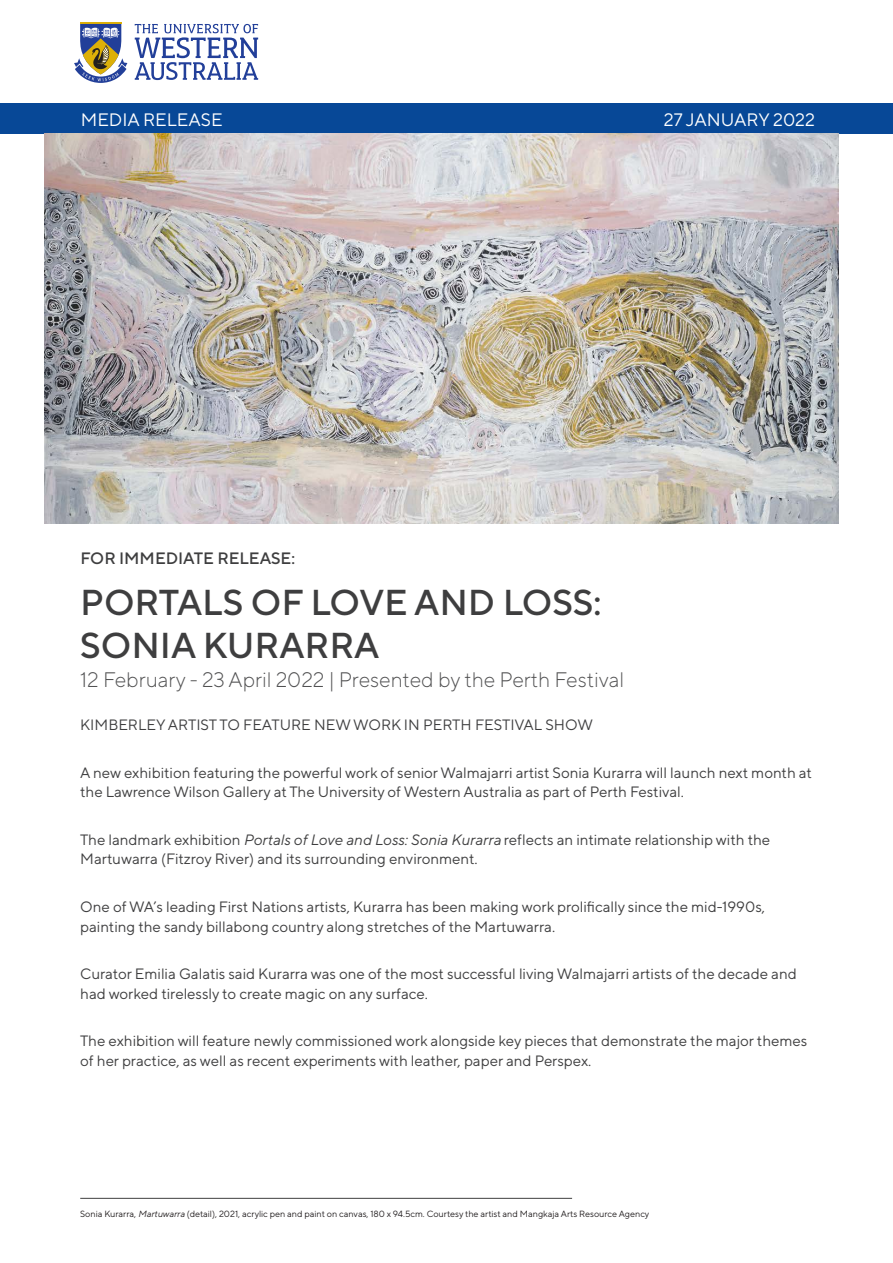
<style>
.page{position:relative;width:893px;height:1263px;background:#fff}
.page>*{position:absolute;margin:0;border:0;box-sizing:border-box;transform-origin:0 0}
.Paragraph_Style_3{font:500 36px/43.2px "TT Norms Pro";color:#3e3e3f}
.Paragraph_Style_3-2{font:300 21px "TT Norms Pro";color:#515152}
.Highlight_line{font:18px "TT Norms Pro";color:#fff}
.Paragraph_Style_3-3{font:500 16.5px "TT Norms Pro";color:#3e3e3f}
.Paragraph_Style_3-4{font:15px/19.5px "TT Norms Pro";color:#3e3e3f}
.t1{font:9px "TT Norms Pro";color:#231f20}
.s1{font-style:italic}
</style>
<div class="page">
<hr style="left:80px;top:22px;width:41px;height:2px;background:#ddb008">
<svg style="left:135px;top:24px;width:123px;height:56px"></svg>
<svg style="left:74px;top:24px;width:53px;height:59px"></svg>
<div style="left:0;top:103px;width:893px;height:31px;background:#074897"></div>
<hr style="left:80px;top:1198px;width:492px;height:1px;background:#3e3e3f">
<img style="left:45px;top:134px;width:793px;height:389px">
<p class="Highlight_line" style="left:81px;top:106px;width:143px">MEDIA RELEASE</p>
<p class="Paragraph_Style_3-3" style="left:80px;top:546px;width:216px">FOR IMMEDIATE RELEASE:</p>
<p class="Highlight_line" style="left:664px;top:106px;width:153px">27 JANUARY 2022</p>
<p class="Paragraph_Style_3" style="left:80px;top:577px;width:523px">PORTALS OF LOVE AND LOSS:<br>SONIA KURARRA</p>
<p class="Paragraph_Style_3-2" style="left:80px;top:665px;width:545px">12 February - 23 April 2022 | Presented by the Perth Festival</p>
<p class="Paragraph_Style_3-4" style="left:80px;top:714px;width:514px">KIMBERLEY ARTIST TO FEATURE NEW WORK IN PERTH FESTIVAL SHOW</p>
<p class="Paragraph_Style_3-4" style="left:80px;top:762px;width:733px">A new exhibition featuring the powerful work of senior Walmajarri artist Sonia Kurarra will launch next month at the Lawrence Wilson Gallery at The University of Western Australia as part of Perth Festival.</p>
<p class="Paragraph_Style_3-4" style="left:80px;top:829px;width:691px">The landmark exhibition <span class="s1">Portals of Love and Loss: Sonia Kurarra</span> reflects an intimate relationship with the<br>Martuwarra (Fitzroy River) and its surrounding environment.</p>
<p class="Paragraph_Style_3-4" style="left:80px;top:896px;width:686px">One of WA’s leading First Nations artists, Kurarra has been making work prolifically since the mid-1990s, painting the sandy billabong country along stretches of the Martuwarra.</p>
<p class="Paragraph_Style_3-4" style="left:80px;top:963px;width:718px">Curator Emilia Galatis said Kurarra was one of the most successful living Walmajarri artists of the decade and had worked tirelessly to create magic on any surface.</p>
<p class="Paragraph_Style_3-4" style="left:80px;top:1030px;width:728px">The exhibition will feature newly commissioned work alongside key pieces that demonstrate the major themes of her practice, as well as recent experiments with leather, paper and Perspex.</p>
<p class="t1" style="left:80px;top:1207px;width:571px">Sonia Kurarra, <span class="s1">Martuwarra</span> (detail), 2021, acrylic pen and paint on canvas, 180 x 94.5cm. Courtesy the artist and Mangkaja Arts Resource Agency</p>
</div>
